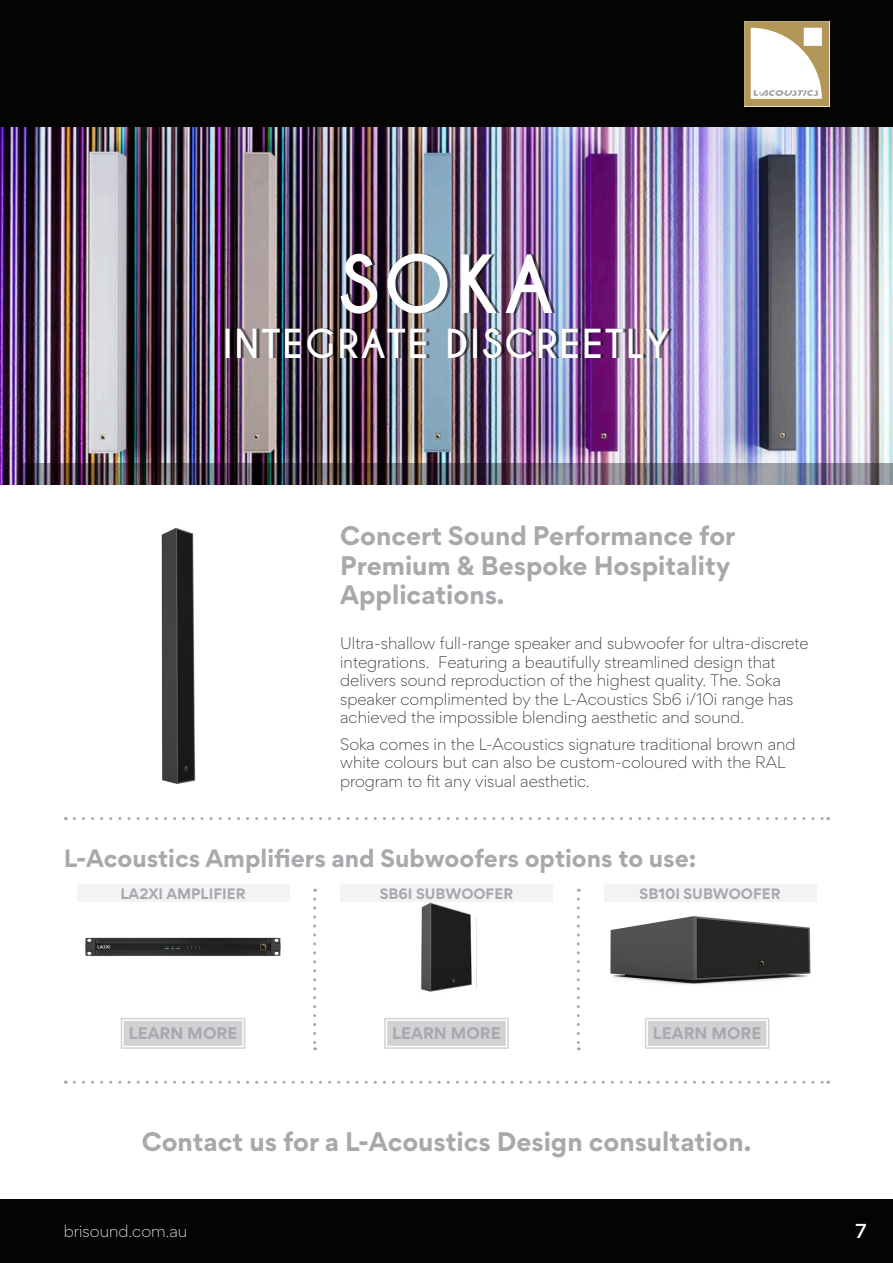
<style>
.page{position:relative;width:893px;height:1263px;background:#fff}
.page>*{position:absolute;margin:0;border:0;box-sizing:border-box;transform-origin:0 0}
.t1{font:700 75px "Caviar Dreams";color:#fff}
.t2{font:700 37.5px "Caviar Dreams";letter-spacing:.05em;color:#fff}
.t3{font:700 24px/29.2px "Gordita";color:#a8a9ad}
.t4{font:700 22.5px "Gordita";color:#a8a9ad}
.t5{font:500 18px "Gordita";color:#fff}
.t6{font:300 15px/18.5px "Gordita";color:#231f20}
.t7{font:700 15px "Gordita";color:#a8a9ad}
.t8{font:300 15px "Gordita";color:#fff}
.t9{font:700 13.5px "Gordita";color:#a8a9ad}
</style>
<div class="page">
<div style="left:0;top:1199px;width:893px;height:64px;background:#040503"></div>
<div style="left:0;top:0;width:893px;height:128px;background:#040503"></div>
<hr style="left:0;top:0;width:1px;height:128px;background:#f48232">
<svg style="left:0;top:128px;width:1px;height:357px"></svg>
<img style="left:1px;top:128px;width:891px;height:357px">
<img style="left:21px;top:463px;width:872px;height:22px">
<svg style="left:744px;top:21px;width:85px;height:85px;background:#ded2b9"></svg>
<svg style="left:313px;top:899px;width:3px;height:151px"></svg>
<div style="left:120px;top:1018px;width:126px;height:31px;background:#d1d2d4"></div>
<div style="left:122px;top:1019px;width:122px;height:28px;border:1px solid #fff"></div>
<div style="left:77px;top:884px;width:212px;height:18px;background:#f2f3f4"></div>
<svg style="left:577px;top:899px;width:3px;height:151px"></svg>
<img style="left:161px;top:527px;width:35px;height:257px">
<svg style="left:74px;top:817px;width:755px;height:3px"></svg>
<svg style="left:74px;top:1081px;width:755px;height:3px"></svg>
<img style="left:610px;top:916px;width:201px;height:68px">
<div style="left:604px;top:884px;width:212px;height:18px;background:#f2f3f4"></div>
<div style="left:645px;top:1018px;width:125px;height:31px;background:#d1d2d4"></div>
<div style="left:646px;top:1019px;width:122px;height:28px;border:1px solid #fff"></div>
<img style="left:420px;top:902px;width:53px;height:90px">
<div style="left:340px;top:884px;width:213px;height:18px;background:#f2f3f4"></div>
<svg style="left:384px;top:1018px;width:125px;height:31px;background:#d2d3d5"></svg>
<div style="left:386px;top:1019px;width:121px;height:28px;border:1px solid #fff"></div>
<img style="left:85px;top:937px;width:196px;height:20px">
<p class="t1" style="left:339px;top:239px;width:217px">SOKA</p>
<p class="t2" style="left:223px;top:321px;width:449px">INTEGRATE DISCREETLY</p>
<p class="t3" style="left:340px;top:521px;width:397px">Concert Sound Performance for<br>Premium &amp; Bespoke Hospitality<br>Applications.</p>
<p class="t6" style="left:340px;top:633px;width:470px">Ultra-shallow full-range speaker and subwoofer for ultra-discrete integrations. Featuring a beautifully streamlined design that delivers sound reproduction of the highest quality. The. Soka speaker complimented by the L-Acoustics Sb6 i/10i range has achieved the impossible blending aesthetic and sound.</p>
<p class="t6" style="left:340px;top:734px;width:457px">Soka comes in the L-Acoustics signature traditional brown and white colours but can also be custom-coloured with the RAL program to fit any visual aesthetic.</p>
<p class="t4" style="left:64px;top:841px;width:634px">L-Acoustics Amplifiers and Subwoofers options to use:</p>
<p class="t9" style="left:120px;top:883px;width:127px">LA2XI AMPLIFIER</p>
<p class="t7" style="left:129px;top:1021px;width:110px">LEARN MORE</p>
<p class="t9" style="left:380px;top:883px;width:135px">SB6I SUBWOOFER</p>
<p class="t7" style="left:392px;top:1021px;width:110px">LEARN MORE</p>
<p class="t9" style="left:640px;top:883px;width:143px">SB10I SUBWOOFER</p>
<p class="t7" style="left:653px;top:1021px;width:110px">LEARN MORE</p>
<p class="t3" style="left:142px;top:1126px;width:611px">Contact us for a L-Acoustics Design consultation.</p>
<p class="t8" style="left:64px;top:1220px;width:125px">brisound.com.au</p>
<p class="t5" style="left:855px;top:1217px;width:13px">7</p>
</div>
